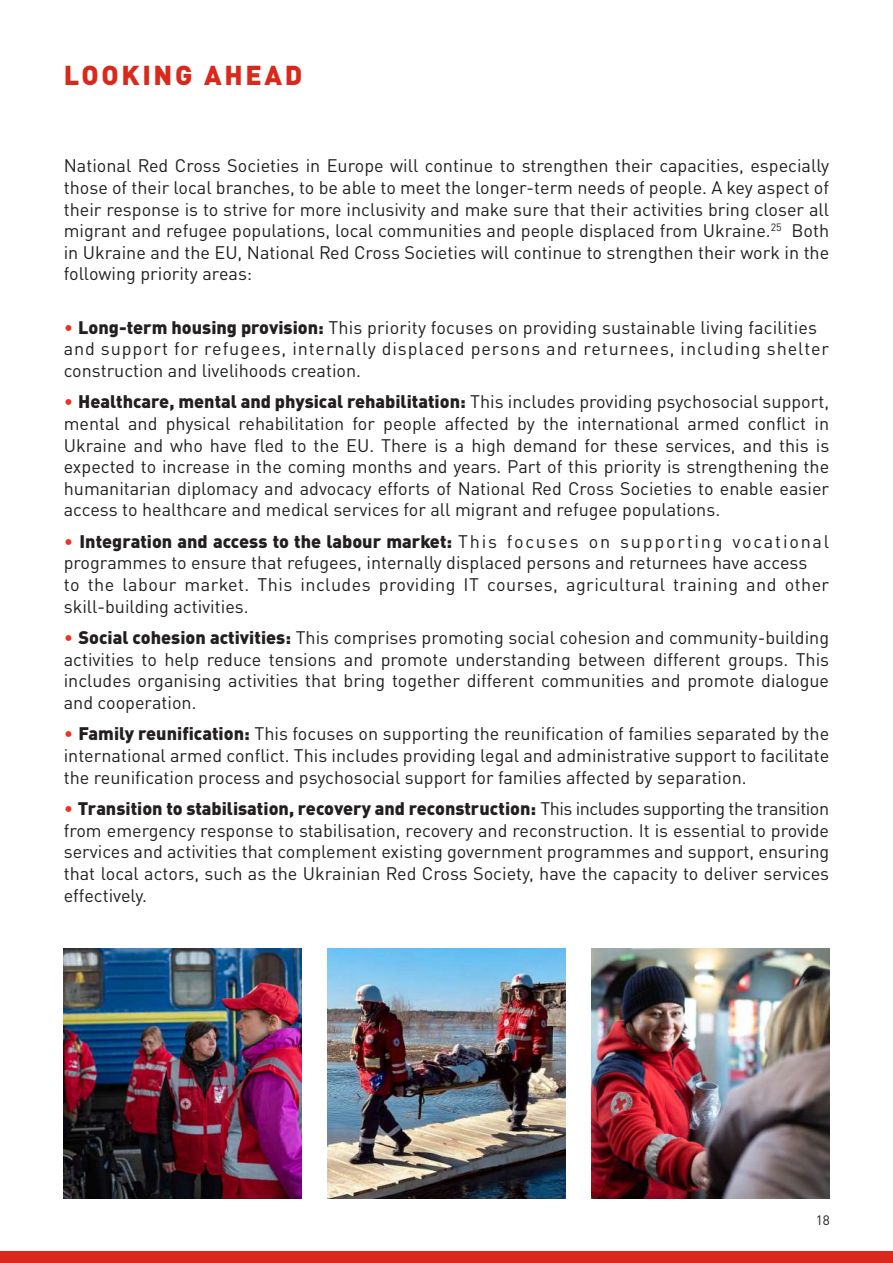
<style>
.page{position:relative;width:893px;height:1263px;background:#fff}
.page>*{position:absolute;margin:0;border:0;box-sizing:border-box;transform-origin:0 0}
.t1{font:900 27px "DIN Pro";letter-spacing:.1em;color:#da291c}
.t2{font:18px/21.6px "DIN Pro";color:#231f20;text-align:justify}
.t3{font:13.5px "DIN Pro";color:#231f20}
.s1{color:#ee3124}
.s2{font-weight:900}
</style>
<div class="page">
<div style="left:0;top:1252px;width:893px;height:11px;background:#da291c"></div>
<img style="left:64px;top:948px;width:238px;height:251px">
<img style="left:327px;top:948px;width:238px;height:251px">
<img style="left:591px;top:948px;width:238px;height:251px">
<h1 class="t1" style="left:64px;top:52px;width:240px">LOOKING AHEAD</h1>
<p class="t2" style="left:64px;top:153px;width:767px">National Red Cross Societies in Europe will continue to strengthen their capacities, especially those of their local branches, to be able to meet the longer-term needs of people. A key aspect of their response is to strive for more inclusivity and make sure that their activities bring closer all migrant and refugee populations, local communities and people displaced from Ukraine.<sup>25</sup> Both in Ukraine and the EU, National Red Cross Societies will continue to strengthen their work in the following priority areas:</p>
<p class="t2" style="left:64px;top:314px;width:767px;text-align:left"><span class="s1">•</span> <span class="s2">Long-term housing provision:</span> This priority focuses on providing sustainable living facilities and support for refugees, internally displaced persons and returnees, including shelter construction and livelihoods creation.</p>
<p class="t2" style="left:64px;top:389px;width:767px"><span class="s1">•</span> <span class="s2">Healthcare, mental and physical rehabilitation:</span> This includes providing psychosocial support, mental and physical rehabilitation for people affected by the international armed conflict in Ukraine and who have fled to the EU. There is a high demand for these services, and this is expected to increase in the coming months and years. Part of this priority is strengthening the humanitarian diplomacy and advocacy efforts of National Red Cross Societies to enable easier access to healthcare and medical services for all migrant and refugee populations.</p>
<p class="t2" style="left:64px;top:529px;width:767px;text-align:left"><span class="s1">•</span> <span class="s2">Integration and access to the labour market:</span> This focuses on supporting vocational programmes to ensure that refugees, internally displaced persons and returnees have access<br>to the labour market. This includes providing IT courses, agricultural training and other skill-building activities.</p>
<p class="t2" style="left:64px;top:625px;width:767px"><span class="s1">•</span> <span class="s2">Social cohesion activities:</span> This comprises promoting social cohesion and community-building activities to help reduce tensions and promote understanding between different groups. This includes organising activities that bring together different communities and promote dialogue and cooperation.</p>
<p class="t2" style="left:64px;top:721px;width:767px"><span class="s1">•</span> <span class="s2">Family reunification:</span> This focuses on supporting the reunification of families separated by the international armed conflict. This includes providing legal and administrative support to facilitate the reunification process and psychosocial support for families affected by separation.</p>
<p class="t2" style="left:64px;top:796px;width:767px"><span class="s1">•</span> <span class="s2">Transition to stabilisation, recovery and reconstruction:</span> This includes supporting the transition from emergency response to stabilisation, recovery and reconstruction. It is essential to provide services and activities that complement existing government programmes and support, ensuring that local actors, such as the Ukrainian Red Cross Society, have the capacity to deliver services effectively.</p>
<p class="t3" style="left:816px;top:1210px;width:16px">18</p>
</div>
